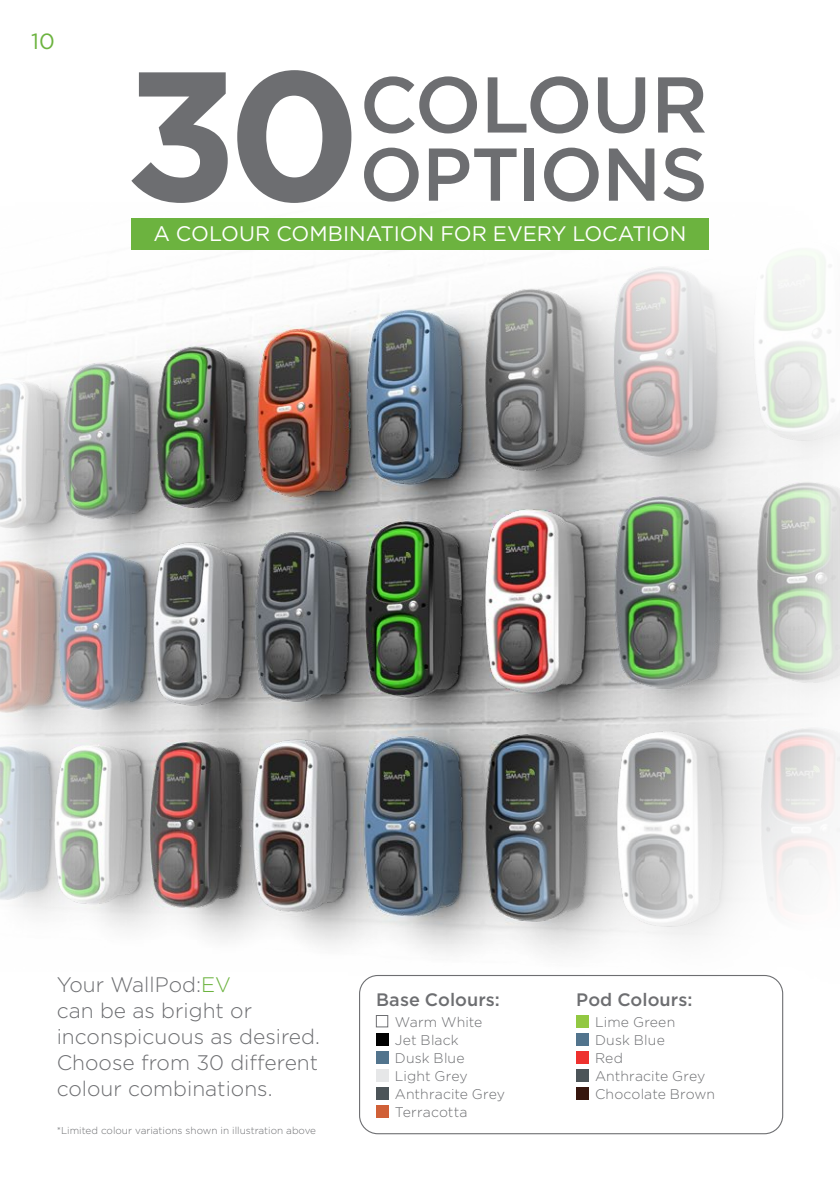
<style>
.page{position:relative;width:840px;height:1191px;background:#fff}
.page>*{position:absolute;margin:0;border:0;box-sizing:border-box;transform-origin:0 0}
.t1{font:700 183.4px "Gotham";color:#6d6e71}
.t2{font:500 78.8px "Gotham";letter-spacing:-.015em;color:#6d6e71}
.t3{font:500 74.6px "Gotham";letter-spacing:-.015em;color:#6d6e71}
.t4{font:22px "Gotham";color:#6cb33f}
.t5{font:300 21px/26px "Gotham";color:#6d6e71}
.t6{font:21px "Gotham";color:#fff}
.t7{font:500 18px "Gotham";letter-spacing:.005em;color:#6d6e71}
.t8{font:300 14px/18px "Gotham";letter-spacing:.01em;color:#6d6e71}
.t9{font:300 10px "Gotham";color:#6d6e71}
.s1{color:#6cb33f}
</style>
<div class="page">
<img style="left:0;top:266px;width:839px;height:317px">
<img style="left:0;top:583px;width:461px;height:552px">
<svg style="left:461px;top:581px;width:378px;height:554px"></svg>
<img style="left:374px;top:218px;width:465px;height:355px">
<div style="left:131px;top:218px;width:577px;height:32px;background:#6cb33f"></div>
<div style="left:359px;top:975px;width:423px;height:159px;border:1px solid #6d6e71;border-radius:18px"></div>
<div style="left:376px;top:1015px;width:12px;height:12px;background:#fff;border:1px solid #6d6e71"></div>
<div style="left:376px;top:1033px;width:12px;height:12px;background:#000"></div>
<div style="left:376px;top:1051px;width:12px;height:12px;background:#52748d"></div>
<div style="left:376px;top:1069px;width:12px;height:12px;background:#e6e7e8"></div>
<div style="left:376px;top:1087px;width:12px;height:12px;background:#4c5458"></div>
<div style="left:376px;top:1105px;width:12px;height:12px;background:#d06037"></div>
<div style="left:576px;top:1015px;width:12px;height:12px;background:#92c842"></div>
<div style="left:576px;top:1033px;width:12px;height:12px;background:#52748d"></div>
<div style="left:576px;top:1051px;width:12px;height:12px;background:#ee312e"></div>
<div style="left:576px;top:1069px;width:12px;height:12px;background:#4c5458"></div>
<div style="left:576px;top:1087px;width:12px;height:12px;background:#36160e"></div>
<hr style="left:839px;top:126px;width:1px;height:76px;background:#000">
<h3 class="t4" style="left:31px;top:27px;width:25px">10</h3>
<h1 class="t1" style="left:124px;top:30px;width:238px">30</h1>
<h2 class="t2" style="left:359px;top:53px;width:349px">COLOUR</h2>
<h3 class="t3" style="left:359px;top:125px;width:349px">OPTIONS</h3>
<h3 class="t6" style="left:153px;top:220px;width:534px">A COLOUR COMBINATION FOR EVERY LOCATION</h3>
<h3 class="t5" style="left:57px;top:970px;width:264px">Your WallPod:<span class="s1">EV<br></span>can be as bright or inconspicuous as desired.<br>Choose from 30 different colour combinations.</h3>
<p class="t9" style="left:57px;top:1124px;width:261px">*Limited colour variations shown in illustration above</p>
<p class="t7" style="left:376px;top:988px;width:125px">Base Colours:</p>
<p class="t8" style="left:394px;top:1013px;width:112px">Warm White<br>Jet Black<br>Dusk Blue<br>Light Grey<br>Anthracite Grey<br>Terracotta</p>
<p class="t7" style="left:576px;top:988px;width:118px">Pod Colours:</p>
<p class="t8" style="left:594px;top:1013px;width:122px">Lime Green<br>Dusk Blue<br>Red<br>Anthracite Grey<br>Chocolate Brown</p>
</div>
